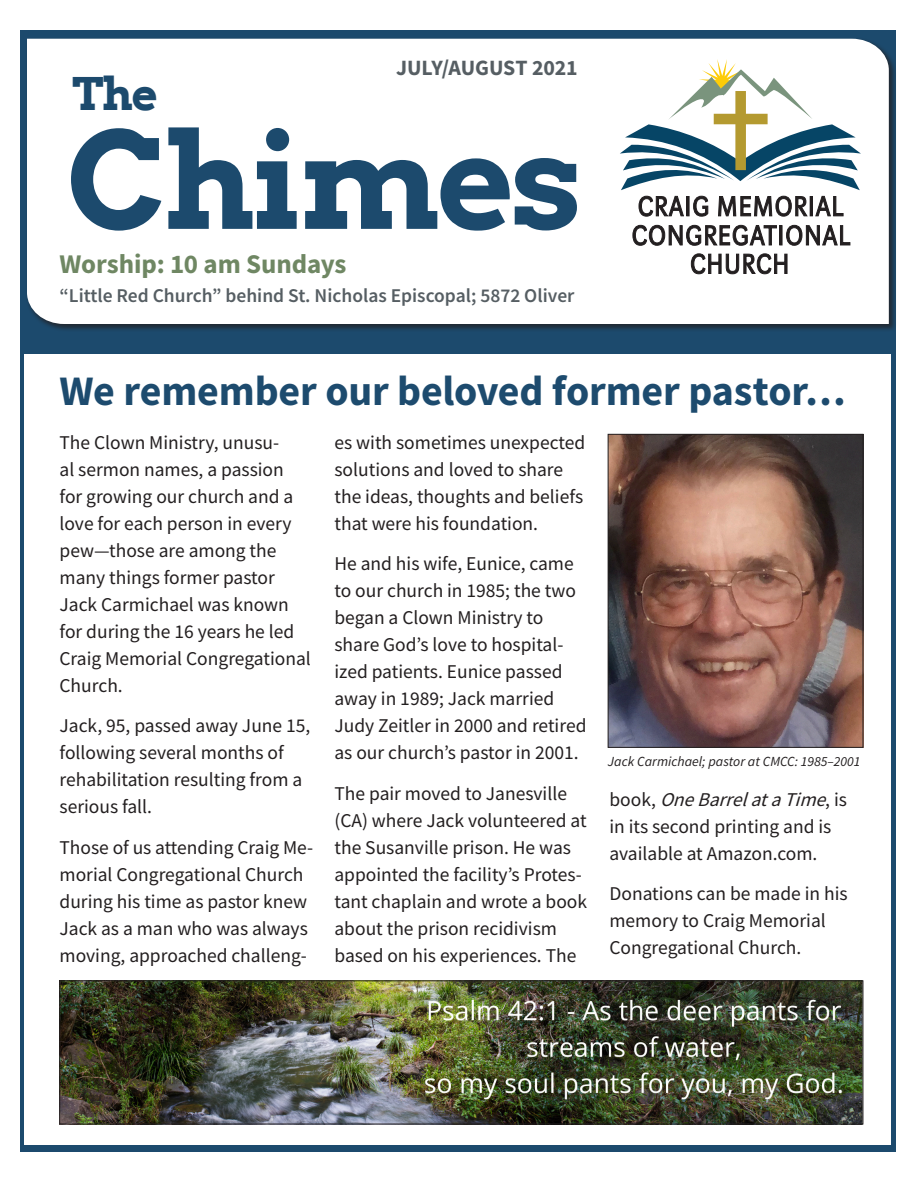
<style>
.page{position:relative;width:918px;height:1188px;background:#fff}
.page>*{position:absolute;margin:0;border:0;box-sizing:border-box;transform-origin:0 0}
.Big_Title{font:700 133.5px "Arvo";letter-spacing:-.025em;color:#1c4a6d}
.Big_Title-2{font:700 45px "Arvo";color:#1c4a6d}
.Contents{font:700 42px "Source Sans Pro";letter-spacing:-.005em;color:#1d4b6e}
.Contents-2{font:700 27px "Source Sans Pro";letter-spacing:-.005em;color:#6f8763}
.Contents-3{font:700 21.9px "Source Sans Pro";letter-spacing:-.005em;color:#565e63}
.t1{font:19.5px/27px "Source Sans Pro";color:#231f20}
.Subtitle{font:600 19.5px "Source Sans Pro";color:#565e63}
.t2{font:italic 13.95px "Source Sans Variable";letter-spacing:.02em;color:#231f20}
.s1{font-style:italic}
</style>
<div class="page">
<div style="left:21px;top:30px;width:875px;height:1121px;background:#1c4a6d"></div>
<div style="left:25px;top:37px;width:871px;height:295px;background:#231f20;opacity:.75"></div>
<div style="left:27px;top:39px;width:862px;height:285px;background:#fff"></div>
<svg style="left:620px;top:59px;width:241px;height:131px;background:#c5d3d8"></svg>
<svg style="left:638px;top:196px;width:70px;height:21px"></svg>
<svg style="left:718px;top:196px;width:126px;height:21px;background:#999798"></svg>
<svg style="left:691px;top:253px;width:97px;height:21px;background:#9f9d9e"></svg>
<svg style="left:632px;top:225px;width:218px;height:21px;background:#9e9c9d"></svg>
<div style="left:714px;top:114px;width:54px;height:10px;background:#b49a30"></div>
<div style="left:735px;top:91px;width:11px;height:79px;background:#b49a30"></div>
<div style="left:25px;top:354px;width:866px;height:791px;background:#fff"></div>
<img style="left:610px;top:436px;width:251px;height:310px">
<div style="left:608px;top:434px;width:255px;height:314px;border:1px solid #231f20"></div>
<img style="left:62px;top:983px;width:799px;height:139px">
<div style="left:60px;top:981px;width:803px;height:143px;border:1px solid #231f20"></div>
<p class="Big_Title-2" style="left:72px;top:65px;width:87px">The</p>
<p class="Contents-3" style="left:396px;top:53px;width:183px">JULY/AUGUST 2021</p>
<p class="Big_Title" style="left:67px;top:97px;width:518px">Chimes</p>
<p class="Contents-2" style="left:60px;top:246px;width:288px">Worship: 10 am Sundays</p>
<p class="Subtitle" style="left:60px;top:283px;width:516px">“Little Red Church” behind St. Nicholas Episcopal; 5872 Oliver</p>
<p class="Contents" style="left:60px;top:363px;width:788px">We remember our beloved former pastor…</p>
<p class="t1" style="left:60px;top:429px;width:253px">The Clown Ministry, unusu-<br>al sermon names, a passion for growing our church and a love for each person in every pew—those are among the many things former pastor<br>Jack Carmichael was known for during the 16 years he led<br>Craig Memorial Congregational<br>Church.</p>
<p class="t1" style="left:60px;top:712px;width:252px">Jack, 95, passed away June 15, following several months of rehabilitation resulting from a serious fall.</p>
<p class="t1" style="left:60px;top:834px;width:255px">Those of us attending Craig Me&shy;morial Congregational Church during his time as pastor knew<br>Jack as a man who was always moving, approached challeng-</p>
<p class="t1" style="left:334px;top:429px;width:252px">es with sometimes unexpected solutions and loved to share the ideas, thoughts and beliefs that were his foundation.</p>
<p class="t1" style="left:334px;top:550px;width:254px">He and his wife, Eunice, came to our church in 1985; the two began a Clown Ministry to share God’s love to hospital&shy;ized patients. Eunice passed away in 1989; Jack married<br>Judy Zeitler in 2000 and retired as our church’s pastor in 2001.</p>
<p class="t1" style="left:334px;top:780px;width:254px">The pair moved to Janesville (CA) where Jack volunteered at the Susanville prison. He was appointed the facility’s Protes&shy;tant chaplain and wrote a book about the prison recidivism based on his experiences. The</p>
<p class="t2" style="left:608px;top:753px;width:254px">Jack Carmichael; pastor at CMCC: 1985–2001</p>
<p class="t1" style="left:609px;top:786px;width:239px">b o o k , <span class="s1">OneBarrelataTime</span>, i s in its second printing and is available at Amazon.com.</p>
<p class="t1" style="left:609px;top:880px;width:240px">Donations can be made in his memory to Craig Memorial<br>Congregational Church.</p>
</div>
